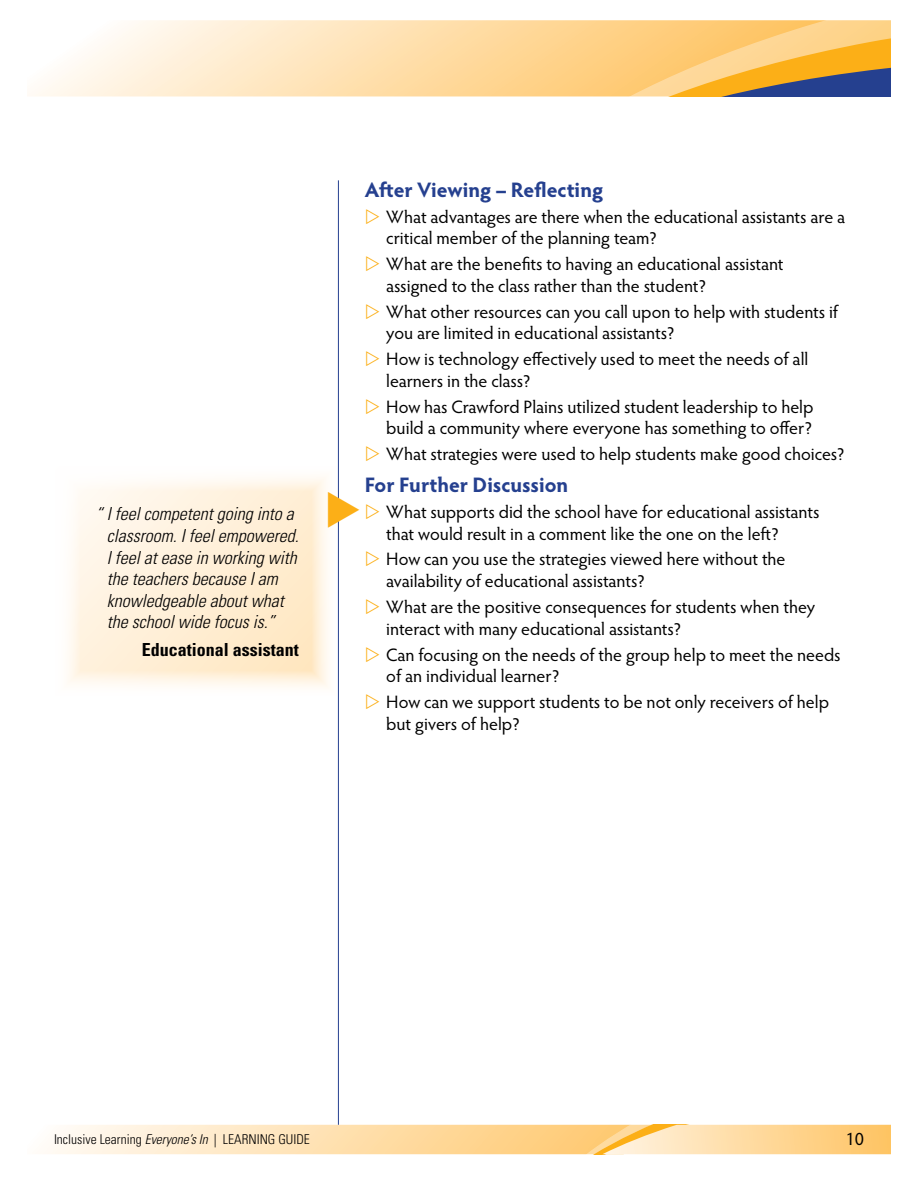
<style>
.page{position:relative;width:918px;height:1188px;background:#fff}
.page>*{position:absolute;margin:0;border:0;box-sizing:border-box;transform-origin:0 0}
.t1{font:700 21px "Hypatia Sans Pro";color:#25408f}
.t2{font:18px/21.6px "Hypatia Sans Pro";color:#000}
.t3{font:italic 300 condensed 18px/21.6px "Univers";color:#000}
.t4{font:700 condensed 18px "Univers LT Std";color:#000}
.t5{font:300 condensed 13.5px "Univers LT Std";color:#000}
.s1{font-style:italic}
</style>
<div class="page">
<svg style="left:47px;top:1125px;width:844px;height:29px;background:#fedda8"></svg>
<svg style="left:31px;top:20px;width:434px;height:76px"></svg>
<svg style="left:465px;top:20px;width:426px;height:76px;background:#ecc178"></svg>
<hr style="left:338px;top:180px;width:1px;height:945px;background:#25408f">
<svg style="left:68px;top:464px;width:271px;height:234px"></svg>
<svg style="left:328px;top:490px;width:11px;height:37px"></svg>
<p class="t3" style="left:107px;top:503px;width:193px;text-indent:-11px">“ I feel competent going into a classroom. I feel empowered.<br>I feel at ease in working with the teachers because I am knowledgeable about what the school wide focus is.”</p>
<p class="t4" style="left:142px;top:639px;width:158px">Educational assistant</p>
<p class="t1" style="left:365px;top:175px;width:240px">After Viewing – Reflecting</p>
<p class="t2" style="left:386px;top:205px;width:461px">What advantages are there when the educational assistants are a critical member of the planning team?</p>
<p class="t2" style="left:386px;top:253px;width:399px">What are the benefits to having an educational assistant assigned to the class rather than the student?</p>
<p class="t2" style="left:386px;top:300px;width:453px">What other resources can you call upon to help with students if you are limited in educational assistants?</p>
<p class="t2" style="left:386px;top:348px;width:424px">How is technology effectively used to meet the needs of all learners in the class?</p>
<p class="t2" style="left:386px;top:395px;width:429px">How has Crawford Plains utilized student leadership to help build a community where everyone has something to offer?</p>
<p class="t2" style="left:386px;top:443px;width:460px">What strategies were used to help students make good choices?</p>
<p class="t1" style="left:365px;top:470px;width:205px">For Further Discussion</p>
<p class="t2" style="left:386px;top:500px;width:435px">What supports did the school have for educational assistants that would result in a comment like the one on the left?</p>
<p class="t2" style="left:386px;top:548px;width:401px">How can you use the strategies viewed here without the availability of educational assistants?</p>
<p class="t2" style="left:386px;top:596px;width:430px">What are the positive consequences for students when they interact with many educational assistants?</p>
<p class="t2" style="left:386px;top:643px;width:456px">Can focusing on the needs of the group help to meet the needs of an individual learner?</p>
<p class="t2" style="left:386px;top:691px;width:444px">How can we support students to be not only receivers of help but givers of help?</p>
<p class="t5" style="left:54px;top:1131px;width:257px">Inclusive Learning <span class="s1">Everyone’s In</span> | LEARNING GUIDE</p>
<p class="t2" style="left:845px;top:1127px;width:20px">10</p>
</div>
